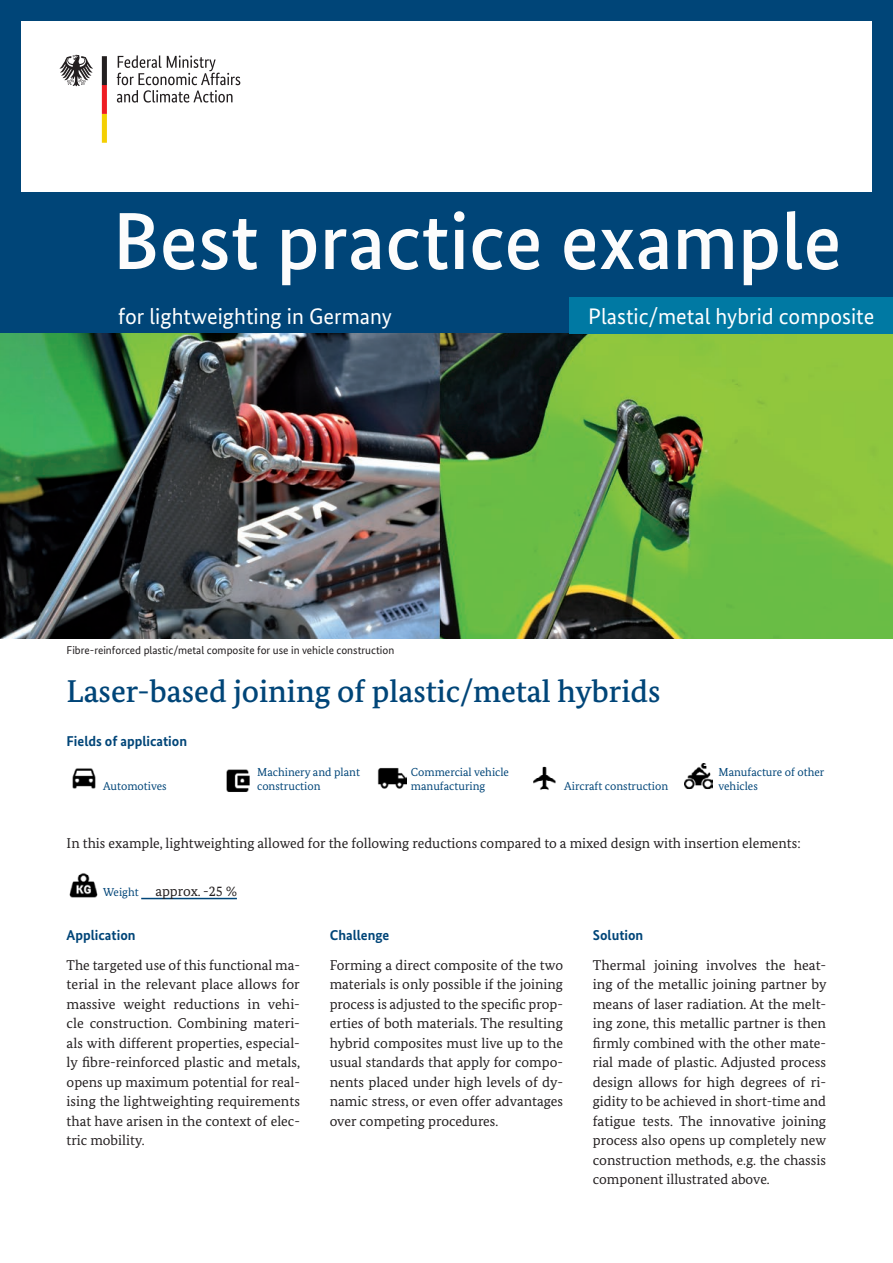
<style>
.page{position:relative;width:893px;height:1263px;background:#fff}
.page>*{position:absolute;margin:0;border:0;box-sizing:border-box;transform-origin:0 0}
.t1{font:500 81px "Bundes Sans";color:#fcfcfc}
.t2{font:500 31.5px "Bundes Serif";color:#004578}
.t3{font:22.5px "Bundes Sans";color:#fff}
.t4{font:14.25px/19.5px "Bundes Serif";color:#231f20;text-align:justify}
.t5{font:700 14.25px "Bundes Sans";color:#004578}
.t6{font:11.55px/14px "Bundes Serif";color:#004578}
.t7{font:11.25px "Bundes Sans";color:#231f20}
.s1{font-size:11.55px;color:#004578}
</style>
<div class="page">
<div style="left:0;top:0;width:893px;height:338px;background:#004578"></div>
<div style="left:22px;top:21px;width:850px;height:170px;background:#fff"></div>
<svg style="left:117px;top:55px;width:123px;height:48px"></svg>
<svg style="left:59px;top:55px;width:34px;height:31px"></svg>
<svg style="left:102px;top:56px;width:5px;height:87px"></svg>
<img style="left:0;top:334px;width:893px;height:305px">
<div style="left:570px;top:297px;width:323px;height:37px;background:#0079a3"></div>
<img style="left:72px;top:768px;width:24px;height:21px">
<img style="left:226px;top:769px;width:24px;height:23px">
<img style="left:377px;top:767px;width:30px;height:22px">
<img style="left:533px;top:766px;width:23px;height:24px">
<img style="left:685px;top:764px;width:27px;height:26px">
<hr style="left:141px;top:898px;width:96px;height:1px;background:#004578">
<img style="left:69px;top:873px;width:29px;height:25px">
<h1 class="t1" style="left:113px;top:192px;width:731px">Best practice example</h1>
<h3 class="t3" style="left:118px;top:303px;width:275px">for lightweighting in Germany</h3>
<h3 class="t3" style="left:588px;top:303px;width:288px">Plastic/metal hybrid composite</h3>
<p class="t7" style="left:67px;top:643px;width:329px">Fibre-reinforced plastic/metal composite for use in vehicle construction</p>
<h2 class="t2" style="left:67px;top:672px;width:595px">Laser-based joining of plastic/metal hybrids</h2>
<p class="t5" style="left:67px;top:732px;width:122px">Fields of application</p>
<p class="t6" style="left:103px;top:778px;width:65px">Automotives</p>
<p class="t6" style="left:257px;top:764px;width:104px">Machinery and plant construction</p>
<p class="t6" style="left:411px;top:764px;width:100px">Commercial vehicle manufacturing</p>
<p class="t6" style="left:564px;top:778px;width:105px">Aircraft construction</p>
<p class="t6" style="left:718px;top:764px;width:107px">Manufacture of other vehicles</p>
<p class="t4" style="left:67px;top:833px;width:735px">In this example, lightweighting allowed for the following reductions compared to a mixed design with insertion elements:</p>
<p class="t4" style="left:103px;top:881px;width:135px"><span class="s1">Weight</span> approx. -25 %</p>
<p class="t5" style="left:67px;top:926px;width:71px">Application</p>
<p class="t4" style="left:67px;top:955px;width:235px">The targeted use of this functional ma&shy;terial in the relevant place allows for massive weight reductions in vehi&shy;cle construction. Combining materi&shy;als with different properties, especial&shy;ly fibre-reinforced plastic and metals, opens up maximum potential for real&shy;ising the lightweighting requirements that have arisen in the context of elec&shy;tric mobility.</p>
<p class="t5" style="left:330px;top:926px;width:61px">Challenge</p>
<p class="t4" style="left:330px;top:955px;width:235px">Forming a direct composite of the two materials is only possible if the joining process is adjusted to the specific prop&shy;erties of both materials. The resulting hybrid composites must live up to the usual standards that apply for compo&shy;nents placed under high levels of dy&shy;namic stress, or even offer advantages over competing procedures.</p>
<p class="t5" style="left:593px;top:926px;width:52px">Solution</p>
<p class="t4" style="left:593px;top:955px;width:235px">Thermal joining involves the heat&shy;ing of the metallic joining partner by means of laser radiation. At the melt&shy;ing zone, this metallic partner is then firmly combined with the other mate&shy;rial made of plastic. Adjusted process design allows for high degrees of ri&shy;gidity to be achieved in short-time and fatigue tests. The innovative joining process also opens up completely new construction methods, e.g. the chassis component illustrated above.</p>
</div>
